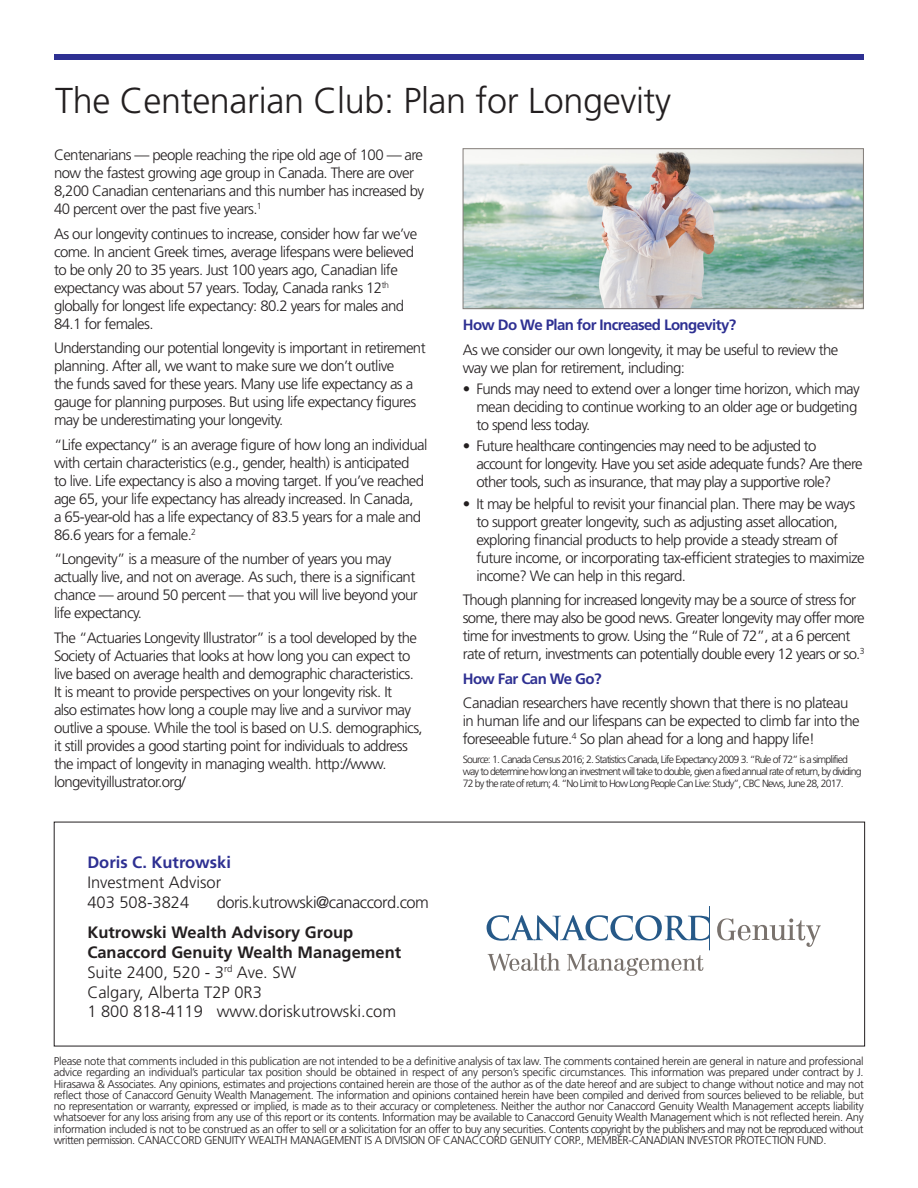
<style>
.page{position:relative;width:918px;height:1188px;background:#fff}
.page>*{position:absolute;margin:0;border:0;box-sizing:border-box;transform-origin:0 0}
.headline{font:300 36px "Frutiger";letter-spacing:-.01em;color:#231f20}
.Body_text{font:300 16.5px "Frutiger";color:#231f20}
.Body_text-2{font:700 16.5px "Frutiger";color:#231f20}
.Body_text-3{font:300 16.5px "Frutiger";letter-spacing:-.03em;color:#231f20}
.Body_text-4{font:700 16.5px "Frutiger";color:#2e3092}
.Body_text-5{font:300 15px/18px "Frutiger";letter-spacing:-.04em;color:#231f20}
.Body_text-6{font:700 15px "Frutiger";letter-spacing:-.04em;color:#2e3092}
.t1{font:300 11.25px/11.2px "Frutiger";letter-spacing:-.03em;color:#231f20;text-align:justify}
.Body_text-7{font:300 10.5px/12px "Frutiger";letter-spacing:-.08em;color:#231f20}
</style>
<div class="page">
<svg style="left:487px;top:915px;width:222px;height:26px"></svg>
<hr style="left:709px;top:906px;width:1px;height:44px;background:#265988">
<svg style="left:717px;top:918px;width:104px;height:29px"></svg>
<svg style="left:488px;top:953px;width:72px;height:18px"></svg>
<svg style="left:567px;top:954px;width:136px;height:22px"></svg>
<div style="left:54px;top:54px;width:810px;height:6px;background:#2e3092"></div>
<img style="left:465px;top:150px;width:397px;height:157px">
<div style="left:463px;top:148px;width:401px;height:161px;border:1px solid #837d79"></div>
<p class="headline" style="left:55px;top:81px;width:618px">The Centenarian Club: Plan for Longevity</p>
<p class="Body_text-5" style="left:54px;top:146px;width:372px">Centenarians — people reaching the ripe old age of 100 — are now the fastest growing age group in Canada. There are over 8,200 Canadian centenarians and this number has increased by 40 percent over the past five years.<sup>1</sup></p>
<p class="Body_text-5" style="left:54px;top:225px;width:365px">As our longevity continues to increase, consider how far we’ve come. In ancient Greek times, average lifespans were believed to be only 20 to 35 years. Just 100 years ago, Canadian life expectancy was about 57 years. Today, Canada ranks 12<sup>th </sup>globally for longest life expectancy: 80.2 years for males and 84.1 for females.</p>
<p class="Body_text-5" style="left:54px;top:339px;width:373px">Understanding our potential longevity is important in retirement planning. After all, we want to make sure we don’t outlive<br>the funds saved for these years. Many use life expectancy as a gauge for planning purposes. But using life expectancy figures may be underestimating your longevity.</p>
<p class="Body_text-5" style="left:54px;top:435px;width:375px">“Life expectancy” is an average figure of how long an individual with certain characteristics (e.g., gender, health) is anticipated<br>to live. Life expectancy is also a moving target. If you’ve reached age 65, your life expectancy has already increased. In Canada,<br>a 65-year-old has a life expectancy of 83.5 years for a male and 86.6 years for a female.<sup>2</sup></p>
<p class="Body_text-5" style="left:54px;top:550px;width:365px">“Longevity” is a measure of the number of years you may actually live, and not on average. As such, there is a significant chance — around 50 percent — that you will live beyond your life expectancy.</p>
<p class="Body_text-5" style="left:54px;top:628px;width:370px">The “Actuaries Longevity Illustrator” is a tool developed by the Society of Actuaries that looks at how long you can expect to live based on average health and demographic characteristics.<br>It is meant to provide perspectives on your longevity risk. It<br>also estimates how long a couple may live and a survivor may outlive a spouse. While the tool is based on U.S. demographics, it still provides a good starting point for individuals to address the impact of longevity in managing wealth. http://www. longevityillustrator.org/</p>
<p class="Body_text-6" style="left:463px;top:316px;width:275px">How Do We Plan for Increased Longevity?</p>
<p class="Body_text-5" style="left:463px;top:341px;width:377px">As we consider our own longevity, it may be useful to review the way we plan for retirement, including:</p>
<p class="Body_text-5" style="left:476px;top:380px;width:385px;text-indent:-14px">• Funds may need to extend over a longer time horizon, which may mean deciding to continue working to an older age or budgeting to spend less today.</p>
<p class="Body_text-5" style="left:476px;top:437px;width:388px;text-indent:-14px">• Future healthcare contingencies may need to be adjusted to account for longevity. Have you set aside adequate funds? Are there other tools, such as insurance, that may play a supportive role?</p>
<p class="Body_text-5" style="left:476px;top:494px;width:390px;text-indent:-14px">• It may be helpful to revisit your financial plan. There may be ways to support greater longevity, such as adjusting asset allocation, exploring financial products to help provide a steady stream of future income, or incorporating tax-efficient strategies to maximize income? We can help in this regard.</p>
<p class="Body_text-5" style="left:463px;top:591px;width:403px">Though planning for increased longevity may be a source of stress for some, there may also be good news. Greater longevity may offer more time for investments to grow. Using the “Rule of 72”, at a 6 percent rate of return, investments can potentially double every 12 years or so.<sup>3</sup></p>
<p class="Body_text-6" style="left:463px;top:670px;width:140px">How Far Can We Go?</p>
<p class="Body_text-5" style="left:463px;top:694px;width:398px">Canadian researchers have recently shown that there is no plateau in human life and our lifespans can be expected to climb far into the foreseeable future.<sup>4</sup> So plan ahead for a long and happy life!</p>
<p class="Body_text-7" style="left:463px;top:753px;width:400px">Source: 1. Canada Census 2016; 2. Statistics Canada, Life Expectancy 2009 3. “Rule of 72” is a simplified way to determine how long an investment will take to double, given a fixed annual rate of return, by dividing<br>72 by the rate of return; 4. “No Limit to How Long People Can Live: Study”, CBC News, June 28, 2017.</p>
<p class="Body_text-4" style="left:87px;top:853px;width:145px">Doris C. Kutrowski</p>
<p class="Body_text" style="left:87px;top:873px;width:135px">Investment Advisor</p>
<p class="Body_text" style="left:87px;top:893px;width:103px">403 508-3824</p>
<p class="Body_text-3" style="left:217px;top:893px;width:214px">doris.kutrowski@canaccord.com</p>
<p class="Body_text-2" style="left:87px;top:923px;width:267px">Kutrowski Wealth Advisory Group</p>
<p class="Body_text-2" style="left:87px;top:943px;width:315px">Canaccord Genuity Wealth Management</p>
<p class="Body_text" style="left:87px;top:963px;width:210px">Suite 2400, 520 - 3<sup>rd</sup> Ave. SW</p>
<p class="Body_text" style="left:87px;top:983px;width:176px">Calgary, Alberta T2P 0R3</p>
<p class="Body_text" style="left:87px;top:1002px;width:310px">1 800 818-4119 www.doriskutrowski.com</p>
<p class="t1" style="left:54px;top:1056px;width:812px">Please note that comments included in this publication are not intended to be a definitive analysis of tax law. The comments contained herein are general in nature and professional advice regarding an individual’s particular tax position should be obtained in respect of any person’s specific circumstances. This information was prepared under contract by J.<br>Hirasawa &amp; Associates. Any opinions, estimates and projections contained herein are those of the author as of the date hereof and are subject to change without notice and may not reflect those of Canaccord Genuity Wealth Management. The information and opinions contained herein have been compiled and derived from sources believed to be reliable, but no representation or warranty, expressed or implied, is made as to their accuracy or completeness. Neither the author nor Canaccord Genuity Wealth Management accepts liability whatsoever for any loss arising from any use of this report or its contents. Information may be available to Canaccord Genuity Wealth Management which is not reflected herein. Any information included is not to be construed as an offer to sell or a solicitation for an offer to buy any securities. Contents copyright by the publishers and may not be reproduced without written permission. CANACCORD GENUITY WEALTH MANAGEMENT IS A DIVISION OF CANACCORD GENUITY CORP., MEMBER-CANADIAN INVESTOR PROTECTION FUND.</p>
</div>
